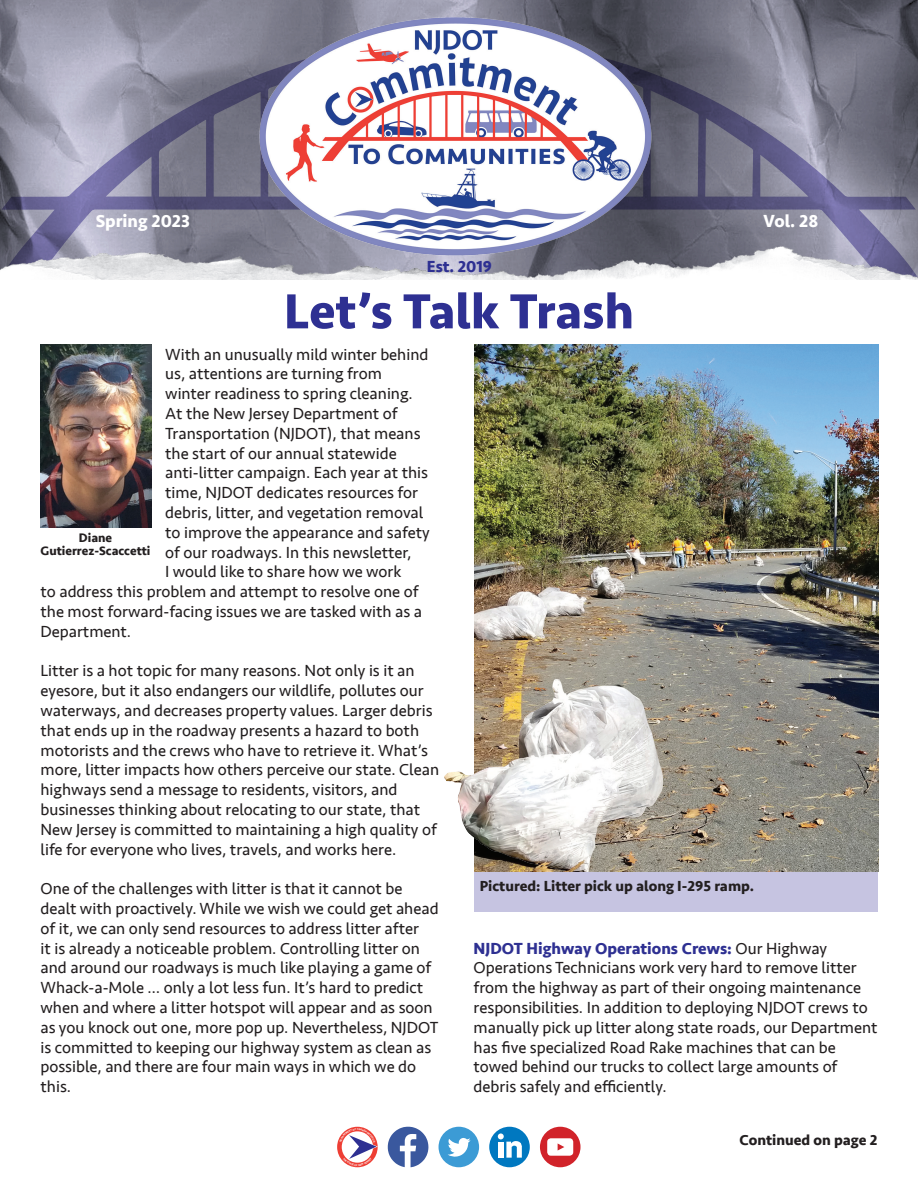
<style>
.page{position:relative;width:918px;height:1188px;background:#fff}
.page>*{position:absolute;margin:0;border:0;box-sizing:border-box;transform-origin:0 0}
.t1{font:700 51px "Seravek";color:#2e3092}
.t2{font:700 18px "Seravek";color:#fff}
.t3{font:16.5px/19.8px "Seravek";color:#231f20}
.t4{font:700 16.5px "Seravek";color:#2e3092}
.t5{font:700 15px "Seravek";color:#231f20}
.t6{font:700 12.75px/13.5px "Seravek";color:#231f20;text-align:center}
.s1{font-weight:700;color:#2e3092}
</style>
<div class="page">
<svg style="left:388px;top:1127px;width:40px;height:40px"></svg>
<div style="left:439px;top:1127px;width:40px;height:40px;background:#3c9bd5;border-radius:50%"></div>
<svg style="left:448px;top:1138px;width:23px;height:19px"></svg>
<div style="left:489px;top:1127px;width:41px;height:40px;background:#0078c0;border-radius:50%"></div>
<svg style="left:498px;top:1133px;width:24px;height:25px"></svg>
<div style="left:540px;top:1127px;width:41px;height:40px;background:#d1232a;border-radius:50%"></div>
<div style="left:547px;top:1138px;width:26px;height:18px;background:#fff;border-radius:4px"></div>
<svg style="left:558px;top:1143px;width:6px;height:8px"></svg>
<img style="left:40px;top:344px;width:111px;height:184px">
<div style="left:474px;top:871px;width:404px;height:41px;background:#c6c4e1"></div>
<img style="left:474px;top:344px;width:404px;height:527px">
<img style="left:444px;top:679px;width:228px;height:193px">
<img style="left:0;top:0;width:918px;height:222px">
<img style="left:240px;top:0;width:432px;height:280px">
<img style="left:0;top:222px;width:918px;height:57px">
<svg style="left:337px;top:1127px;width:41px;height:40px"></svg>
<p class="t2" style="left:96px;top:207px;width:96px">Spring 2023</p>
<p class="t2" style="left:764px;top:207px;width:56px">Vol. 28</p>
<p class="t4" style="left:427px;top:253px;width:67px">Est. 2019</p>
<h1 class="t1" style="left:284px;top:271px;width:352px">Let’s Talk Trash</h1>
<p class="t3" style="left:165px;top:344px;width:265px">With an unusually mild winter behind</p>
<p class="t3" style="left:165px;top:364px;width:218px">us, attentions are turning from</p>
<p class="t3" style="left:165px;top:384px;width:249px">winter readiness to spring cleaning.</p>
<p class="t3" style="left:165px;top:404px;width:234px">At the New Jersey Department of</p>
<p class="t3" style="left:165px;top:423px;width:257px">Transportation (NJDOT), that means</p>
<p class="t3" style="left:165px;top:443px;width:233px">the start of our annual statewide</p>
<p class="t3" style="left:165px;top:463px;width:264px">anti-litter campaign. Each year at this</p>
<p class="t3" style="left:165px;top:483px;width:255px">time, NJDOT dedicates resources for</p>
<p class="t3" style="left:165px;top:503px;width:260px">debris, litter, and vegetation removal</p>
<p class="t3" style="left:165px;top:522px;width:266px">to improve the appearance and safety</p>
<p class="t3" style="left:165px;top:542px;width:248px">of our roadways. In this newsletter,</p>
<p class="t3" style="left:165px;top:562px;width:238px">I would like to share how we work</p>
<p class="t3" style="left:41px;top:582px;width:380px">to address this problem and attempt to resolve one of</p>
<p class="t3" style="left:41px;top:602px;width:383px">the most forward-facing issues we are tasked with as a</p>
<p class="t3" style="left:41px;top:621px;width:92px">Department.</p>
<p class="t3" style="left:41px;top:661px;width:400px">Litter is a hot topic for many reasons. Not only is it an eyesore, but it also endangers our wildlife, pollutes our waterways, and decreases property values. Larger debris that ends up in the roadway presents a hazard to both motorists and the crews who have to retrieve it. What’s more, litter impacts how others perceive our state. Clean highways send a message to residents, visitors, and businesses thinking about relocating to our state, that New Jersey is committed to maintaining a high quality of life for everyone who lives, travels, and works here.</p>
<p class="t3" style="left:41px;top:879px;width:400px">One of the challenges with litter is that it cannot be dealt with proactively. While we wish we could get ahead of it, we can only send resources to address litter after<br>it is already a noticeable problem. Controlling litter on and around our roadways is much like playing a game of Whack-a-Mole … only a lot less fun. It’s hard to predict when and where a litter hotspot will appear and as soon as you knock out one, more pop up. Nevertheless, NJDOT is committed to keeping our highway system as clean as possible, and there are four main ways in which we do this.</p>
<p class="t6" style="left:41px;top:530px;width:111px">Diane<br>Gutierrez-Scaccetti</p>
<p class="t5" style="left:480px;top:874px;width:276px">Pictured: Litter pick up along I-295 ramp.</p>
<p class="t3" style="left:474px;top:938px;width:405px"><span class="s1">NJDOT Highway Operations Crews:</span> Our Highway Operations Technicians work very hard to remove litter from the highway as part of their ongoing maintenance responsibilities. In addition to deploying NJDOT crews to manually pick up litter along state roads, our Department has five specialized Road Rake machines that can be towed behind our trucks to collect large amounts of debris safely and efficiently.</p>
<p class="t5" style="left:739px;top:1128px;width:140px">Continued on page 2</p>
</div>
